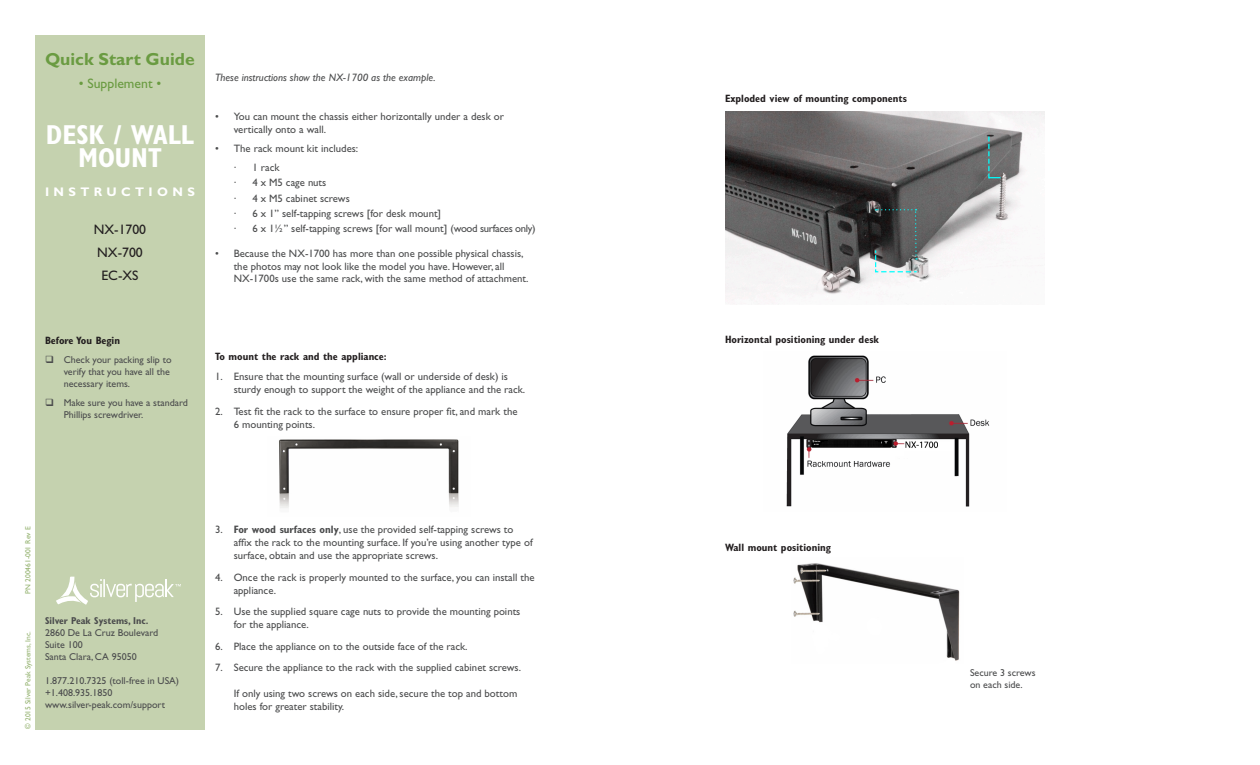
<style>
.page{position:relative;width:1260px;height:765px;background:#fff}
.page>*{position:absolute;margin:0;border:0;box-sizing:border-box;transform-origin:0 0}
.t1{font:700 condensed 27.5px/22.5px "Gill Sans Std";color:#fff;text-align:center}
.t2{font:700 17.5px "Gill Sans Std";color:#6a9b41}
.t3{font:13.75px "Gill Sans Std";color:#231f20}
.t4{font:13.75px "Gill Sans Std";color:#6a9b41}
.t5{font:700 12.5px "Gill Sans Std";letter-spacing:.355em;color:#fff}
.t6{font:10.75px/12.9px "Gill Sans Std";color:#4b4c4d}
.t7{font:italic 10.75px "Gill Sans Std";color:#4b4c4d}
.Heading_1{font:700 condensed 10.62px "Gill Sans Std";color:#231f20}
._8pt_NoLeading{font:10px/12px "Gill Sans Std";color:#4b4c4d}
._8pt_NoLeading-2{font:700 condensed 10px "Gill Sans Std";color:#4b4c4d}
.t8{font:7.5px "Gill Sans Std";color:#94b26f}
.s1{font-weight:700;font-stretch:condensed}
</style>
<div class="page">
<div style="left:35px;top:35px;width:169px;height:694px;background:#c5d2af"></div>
<svg style="left:56px;top:577px;width:125px;height:28px"></svg>
<img style="left:279px;top:439px;width:180px;height:69px">
<img style="left:725px;top:112px;width:320px;height:192px">
<img style="left:786px;top:355px;width:204px;height:152px">
<img style="left:793px;top:563px;width:167px;height:98px">
<svg style="left:988px;top:136px;width:13px;height:42px"></svg>
<svg style="left:874px;top:209px;width:44px;height:64px;background:#565d5d"></svg>
<p class="t2" style="left:45px;top:49px;width:151px">Quick Start Guide</p>
<p class="t4" style="left:79px;top:75px;width:84px">• Supplement •</p>
<p class="t1" style="left:46px;top:124px;width:150px">DESK / WALL<br>MOUNT</p>
<p class="t5" style="left:45px;top:184px;width:151px">INSTRUCTIONS</p>
<p class="t3" style="left:94px;top:222px;width:54px">NX-1700</p>
<p class="t3" style="left:97px;top:244px;width:47px">NX-700</p>
<p class="t3" style="left:101px;top:267px;width:39px">EC-XS</p>
<p class="t7" style="left:215px;top:72px;width:222px">These instructions show the NX-1700 as the example.</p>
<p class="t6" style="left:234px;top:110px;width:272px;text-indent:-19px">• You can mount the chassis either horizontally under a desk or vertically onto a wall.</p>
<p class="t6" style="left:215px;top:142px;width:145px">• The rack mount kit includes:</p>
<p class="t6" style="left:234px;top:161px;width:47px">· 1 rack</p>
<p class="t6" style="left:234px;top:176px;width:94px">· 4 x M5 cage nuts</p>
<p class="t6" style="left:234px;top:192px;width:118px">· 4 x M5 cabinet screws</p>
<p class="t6" style="left:234px;top:207px;width:209px">· 6 x 1” self-tapping screws [for desk mount]</p>
<p class="t6" style="left:234px;top:223px;width:303px">· 6 x 1½” self-tapping screws [for wall mount] (wood surfaces only)</p>
<p class="t6" style="left:234px;top:247px;width:296px;text-indent:-19px">• Because the NX-1700 has more than one possible physical chassis, the photos may not look like the model you have. However, all<br>NX‑1700s use the same rack, with the same method of attachment.</p>
<p class="Heading_1" style="left:45px;top:334px;width:76px">Before You Begin</p>
<p class="_8pt_NoLeading" style="left:64px;top:354px;width:109px">Check your packing slip to verify that you have all the necessary items.</p>
<p class="_8pt_NoLeading" style="left:64px;top:396px;width:126px">Make sure you have a standard<br>Phillips screwdriver.</p>
<p class="Heading_1" style="left:215px;top:350px;width:173px">To mount the rack and the appliance:</p>
<p class="t6" style="left:234px;top:370px;width:293px;text-indent:-19px">1. Ensure that the mounting surface (wall or underside of desk) is sturdy enough to support the weight of the appliance and the rack.</p>
<p class="t6" style="left:234px;top:405px;width:285px;text-indent:-19px">2. Test fit the rack to the surface to ensure proper fit, and mark the<br>6 mounting points.</p>
<p class="t8" style="left:24px;top:594px;width:69px;rotate:-90deg">PN 200461-001 Rev E</p>
<p class="t8" style="left:24px;top:729px;width:99px;rotate:-90deg">© 2015 Silver Peak Systems, Inc.</p>
<p class="_8pt_NoLeading-2" style="left:45px;top:615px;width:105px">Silver Peak Systems, Inc.</p>
<p class="_8pt_NoLeading" style="left:45px;top:627px;width:115px">2860 De La Cruz Boulevard</p>
<p class="_8pt_NoLeading" style="left:45px;top:639px;width:39px">Suite 100</p>
<p class="_8pt_NoLeading" style="left:45px;top:651px;width:93px">Santa Clara, CA 95050</p>
<p class="_8pt_NoLeading" style="left:45px;top:675px;width:136px">1.877.210.7325 (toll-free in USA)</p>
<p class="_8pt_NoLeading" style="left:45px;top:687px;width:69px">+1.408.935.1850</p>
<p class="_8pt_NoLeading" style="left:45px;top:699px;width:122px">www.silver-peak.com/support</p>
<p class="t6" style="left:234px;top:523px;width:300px;text-indent:-19px">3. <span class="s1">For wood surfaces only</span>, use the provided self-tapping screws to affix the rack to the mounting surface. If you’re using another type of surface, obtain and use the appropriate screws.</p>
<p class="t6" style="left:234px;top:571px;width:302px;text-indent:-19px">4. Once the rack is properly mounted to the surface, you can install the appliance.</p>
<p class="t6" style="left:234px;top:605px;width:288px;text-indent:-19px">5. Use the supplied square cage nuts to provide the mounting points for the appliance.</p>
<p class="t6" style="left:215px;top:640px;width:254px">6. Place the appliance on to the outside face of the rack.</p>
<p class="t6" style="left:215px;top:662px;width:308px">7. Secure the appliance to the rack with the supplied cabinet screws.</p>
<p class="t6" style="left:234px;top:687px;width:285px">If only using two screws on each side, secure the top and bottom holes for greater stability.</p>
<p class="Heading_1" style="left:725px;top:92px;width:183px">Exploded view of mounting components</p>
<p class="Heading_1" style="left:725px;top:333px;width:156px">Horizontal positioning under desk</p>
<p class="Heading_1" style="left:725px;top:541px;width:107px">Wall mount positioning</p>
<p class="_8pt_NoLeading" style="left:970px;top:667px;width:67px">Secure 3 screws on each side.</p>
</div>
